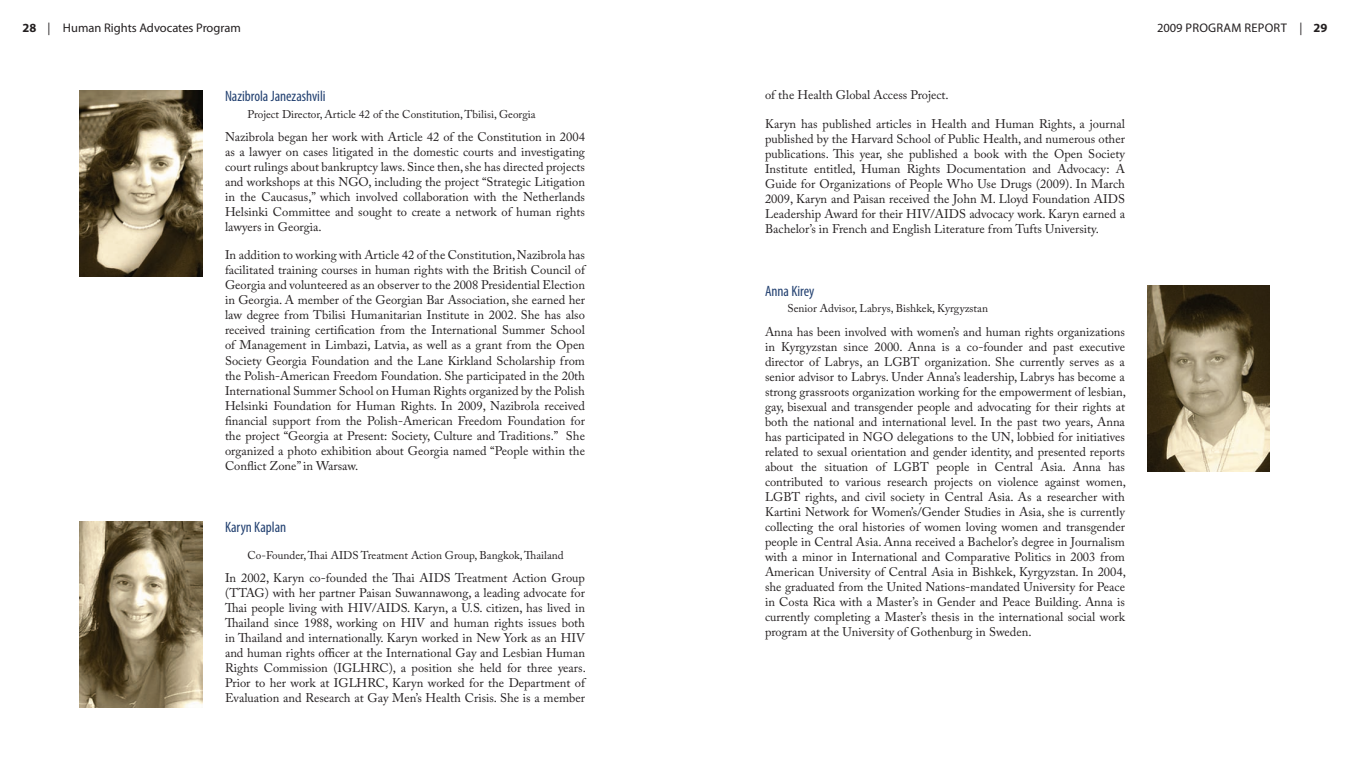
<style>
.page{position:relative;width:1350px;height:784px;background:#fff}
.page>*{position:absolute;margin:0;border:0;box-sizing:border-box;transform-origin:0 0}
.t1{font:condensed 15px "Myriad Pro";color:#234171}
.t2{font:12.5px/15px "Adobe Caslon Pro";color:#231f20;text-align:justify}
.t3{font:12.5px "Myriad Pro";color:#231f20}
.t4{font:12.5px "Myriad Pro";letter-spacing:.02em;color:#231f20}
.t5{font:700 12.5px "Myriad Pro";color:#231f20}
.t6{font:11.25px "Adobe Caslon Pro";color:#231f20}
.s1{font-weight:700}
.s2{font-weight:400}
</style>
<div class="page">
<img style="left:80px;top:90px;width:122px;height:186px">
<img style="left:80px;top:521px;width:122px;height:186px">
<img style="left:1148px;top:285px;width:122px;height:186px">
<p class="t3" style="left:22px;top:20px;width:220px"><span class="s1">28</span> | Human Rights Advocates Program</p>
<p class="t4" style="left:1157px;top:20px;width:122px">2009 program report</p>
<p class="t5" style="left:1300px;top:20px;width:29px"><span class="s2">|</span> 29</p>
<p class="t1" style="left:225px;top:87px;width:102px">Nazibrola Janezashvili</p>
<p class="t6" style="left:248px;top:107px;width:290px">Project Director, Article 42 of the Constitution, Tbilisi, Georgia</p>
<p class="t2" style="left:225px;top:129px;width:362px">Nazibrola began her work with Article 42 of the Constitution in 2004 as a lawyer on cases litigated in the domestic courts and investigating court rulings about bankruptcy laws. Since then, she has directed projects and workshops at this NGO, including the project “Strategic Litigation in the Caucasus,” which involved collaboration with the Netherlands Helsinki Committee and sought to create a network of human rights lawyers in Georgia.</p>
<p class="t2" style="left:225px;top:247px;width:362px">In addition to working with Article 42 of the Constitution, Nazibrola has facilitated training courses in human rights with the British Council of Georgia and volunteered as an observer to the 2008 Presidential Election in Georgia. A member of the Georgian Bar Association, she earned her law degree from Tbilisi Humanitarian Institute in 2002. She has also received training certification from the International Summer School of Management in Limbazi, Latvia, as well as a grant from the Open Society Georgia Foundation and the Lane Kirkland Scholarship from the Polish-American Freedom Foundation. She participated in the 20th International Summer School on Human Rights organized by the Polish Helsinki Foundation for Human Rights. In 2009, Nazibrola received financial support from the Polish-American Freedom Foundation for the project “Georgia at Present: Society, Culture and Traditions.” She organized a photo exhibition about Georgia named “People within the Conflict Zone” in Warsaw.</p>
<p class="t1" style="left:225px;top:517px;width:63px">Karyn Kaplan</p>
<p class="t6" style="left:248px;top:548px;width:318px">Co-Founder, Thai AIDS Treatment Action Group, Bangkok, Thailand</p>
<p class="t2" style="left:225px;top:569px;width:362px">In 2002, Karyn co-founded the Thai AIDS Treatment Action Group (TTAG) with her partner Paisan Suwannawong, a leading advocate for Thai people living with HIV/AIDS. Karyn, a U.S. citizen, has lived in Thailand since 1988, working on HIV and human rights issues both in Thailand and internationally. Karyn worked in New York as an HIV and human rights officer at the International Gay and Lesbian Human Rights Commission (IGLHRC), a position she held for three years.<br>Prior to her work at IGLHRC, Karyn worked for the Department of Evaluation and Research at Gay Men’s Health Crisis. She is a member</p>
<p class="t2" style="left:765px;top:87px;width:185px">of the Health Global Access Project.</p>
<p class="t2" style="left:765px;top:116px;width:362px">Karyn has published articles in Health and Human Rights, a journal published by the Harvard School of Public Health, and numerous other publications. This year, she published a book with the Open Society Institute entitled, Human Rights Documentation and Advocacy: A Guide for Organizations of People Who Use Drugs (2009). In March 2009, Karyn and Paisan received the John M. Lloyd Foundation AIDS Leadership Award for their HIV/AIDS advocacy work. Karyn earned a Bachelor’s in French and English Literature from Tufts University.</p>
<p class="t1" style="left:765px;top:282px;width:51px">Anna Kirey</p>
<p class="t6" style="left:788px;top:302px;width:202px">Senior Advisor, Labrys, Bishkek, Kyrgyzstan</p>
<p class="t2" style="left:765px;top:323px;width:362px">Anna has been involved with women’s and human rights organizations in Kyrgyzstan since 2000. Anna is a co-founder and past executive director of Labrys, an LGBT organization. She currently serves as a senior advisor to Labrys. Under Anna’s leadership, Labrys has become a strong grassroots organization working for the empowerment of lesbian, gay, bisexual and transgender people and advocating for their rights at both the national and international level. In the past two years, Anna has participated in NGO delegations to the UN, lobbied for initiatives related to sexual orientation and gender identity, and presented reports about the situation of LGBT people in Central Asia. Anna has contributed to various research projects on violence against women, LGBT rights, and civil society in Central Asia. As a researcher with Kartini Network for Women’s/Gender Studies in Asia, she is currently collecting the oral histories of women loving women and transgender people in Central Asia. Anna received a Bachelor’s degree in Journalism with a minor in International and Comparative Politics in 2003 from American University of Central Asia in Bishkek, Kyrgyzstan. In 2004, she graduated from the United Nations-mandated University for Peace in Costa Rica with a Master’s in Gender and Peace Building. Anna is currently completing a Master’s thesis in the international social work program at the University of Gothenburg in Sweden.</p>
</div>
